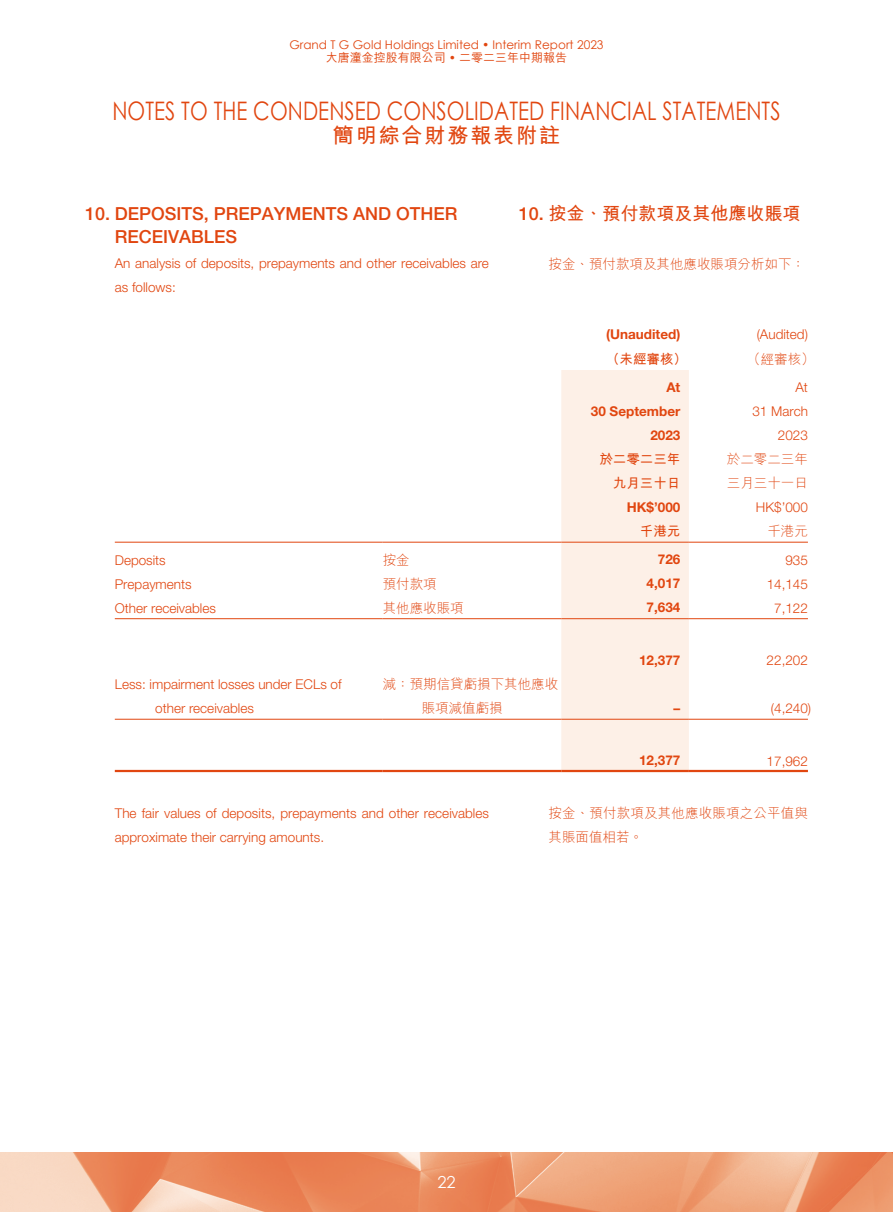
<style>
.page{position:relative;width:893px;height:1212px;background:#fff}
.page>*{position:absolute;margin:0;border:0;box-sizing:border-box;transform-origin:0 0}
.t1{font:25.5px "Century Gothic";letter-spacing:.005em;color:#e14610;scale:.8 1}
.t2{font:700 21px "M Hei HK";letter-spacing:.09em;color:#e14610}
.t3{font:500 18px/23.2px "Helvetica Neue LT Std";color:#e14610}
.t4{font:700 18px "M Hei HK";color:#e14610}
.t5{font:16.5px "Century Gothic";color:#fff}
.t6{font:300 13.5px/24px "Helvetica Neue LT Std";color:#e14610}
.t7{font:300 13.5px/24px "M Hei HK";color:#e14610}
.t8{font:700 13.5px "Helvetica Neue LT Std";color:#e14610}
.t9{font:700 13.5px/24px "M Hei HK";color:#e14610;text-align:right}
.t10{font:12px "Century Gothic";color:#e14610}
.t11{font:500 12px "M Hei HK";color:#e14610}
.s1{font-family:"Century Gothic";font-weight:400}
.s2{font-family:"Helvetica Neue LT Std";font-weight:500}
</style>
<div class="page">
<img style="left:0;top:1152px;width:893px;height:60px">
<div style="left:561px;top:370px;width:128px;height:48px;background:#fdf0e7"></div>
<div style="left:561px;top:418px;width:128px;height:352px;background:#fdf0e7"></div>
<hr style="left:115px;top:542px;width:268px;height:1px;background:#e14610">
<hr style="left:383px;top:542px;width:178px;height:1px;background:#e14610">
<hr style="left:561px;top:542px;width:128px;height:1px;background:#e14610">
<hr style="left:689px;top:542px;width:119px;height:1px;background:#e14610">
<hr style="left:115px;top:618px;width:268px;height:1px;background:#e14610">
<hr style="left:383px;top:618px;width:178px;height:1px;background:#e14610">
<hr style="left:561px;top:618px;width:128px;height:1px;background:#e14610">
<hr style="left:689px;top:618px;width:119px;height:1px;background:#e14610">
<hr style="left:115px;top:719px;width:268px;height:1px;background:#e14610">
<hr style="left:383px;top:719px;width:178px;height:1px;background:#e14610">
<hr style="left:561px;top:719px;width:128px;height:1px;background:#e14610">
<hr style="left:689px;top:719px;width:119px;height:1px;background:#e14610">
<hr style="left:115px;top:770px;width:268px;height:2px;background:#e14610">
<hr style="left:383px;top:770px;width:178px;height:2px;background:#e14610">
<hr style="left:561px;top:770px;width:128px;height:2px;background:#e14610">
<hr style="left:689px;top:770px;width:119px;height:2px;background:#e14610">
<p class="t10" style="left:289px;top:36px;width:316px">Grand T G Gold Holdings Limited • Interim Report 2023</p>
<p class="t11" style="left:326px;top:49px;width:243px">大唐潼金控股有限公司 <span class="s1">•</span> 二零二三年中期報告</p>
<h1 class="t1" style="left:112px;top:93px;width:837px">NOTES TO THE CONDENSED CONSOLIDATED FINANCIAL STATEMENTS</h1>
<h2 class="t2" style="left:333px;top:120px;width:229px">簡明綜合財務報表附註</h2>
<h3 class="t3" style="left:115px;top:202px;width:344px;text-indent:-30px">10. DEPOSITS, PREPAYMENTS AND OTHER<br>RECEIVABLES</h3>
<p class="t6" style="left:115px;top:251px;width:376px">An analysis of deposits, prepayments and other receivables are as follows:</p>
<h3 class="t4" style="left:519px;top:200px;width:283px"><span class="s2">10.</span> 按金、預付款項及其他應收賬項</h3>
<p class="t7" style="left:549px;top:252px;width:258px">按金、預付款項及其他應收賬項分析如下：</p>
<p class="t8" style="left:606px;top:326px;width:76px">(Unaudited)</p>
<p class="t6" style="left:757px;top:322px;width:53px">(Audited)</p>
<p class="t9" style="left:606px;top:346px;width:82px">（未經審核）</p>
<p class="t7" style="left:747px;top:347px;width:69px">（經審核）</p>
<p class="t8" style="left:666px;top:379px;width:15px">At</p>
<p class="t6" style="left:795px;top:375px;width:14px">At</p>
<p class="t8" style="left:591px;top:403px;width:91px">30 September</p>
<p class="t6" style="left:752px;top:399px;width:57px">31 March</p>
<p class="t8" style="left:650px;top:427px;width:32px">2023</p>
<p class="t6" style="left:778px;top:423px;width:32px">2023</p>
<p class="t9" style="left:599px;top:446px;width:82px">於二零二三年九月三十日</p>
<p class="t7" style="left:727px;top:447px;width:82px">於二零二三年三月三十一日</p>
<p class="t8" style="left:627px;top:499px;width:55px">HK$’000</p>
<p class="t6" style="left:756px;top:495px;width:54px">HK$’000</p>
<p class="t9" style="left:640px;top:518px;width:42px">千港元</p>
<p class="t7" style="left:767px;top:519px;width:42px">千港元</p>
<p class="t6" style="left:115px;top:548px;width:52px">Deposits</p>
<p class="t7" style="left:383px;top:548px;width:28px">按金</p>
<p class="t8" style="left:658px;top:551px;width:24px">726</p>
<p class="t6" style="left:785px;top:548px;width:24px">935</p>
<p class="t6" style="left:115px;top:572px;width:78px">Prepayments</p>
<p class="t7" style="left:383px;top:572px;width:55px">預付款項</p>
<p class="t8" style="left:647px;top:575px;width:35px">4,017</p>
<p class="t6" style="left:767px;top:572px;width:43px">14,145</p>
<p class="t6" style="left:115px;top:596px;width:103px">Other receivables</p>
<p class="t7" style="left:383px;top:596px;width:82px">其他應收賬項</p>
<p class="t8" style="left:647px;top:599px;width:35px">7,634</p>
<p class="t6" style="left:774px;top:596px;width:35px">7,122</p>
<p class="t6" style="left:155px;top:672px;width:188px;text-indent:-40px">Less: impairment losses under ECLs of other receivables</p>
<p class="t7" style="left:422px;top:672px;width:138px;text-indent:-39px">減：預期信貸虧損下其他應收賬項減值虧損</p>
<p class="t8" style="left:639px;top:652px;width:43px">12,377</p>
<p class="t6" style="left:767px;top:648px;width:43px">22,202</p>
<p class="t8" style="left:674px;top:700px;width:8px">–</p>
<p class="t6" style="left:771px;top:696px;width:42px">(4,240)</p>
<p class="t8" style="left:639px;top:752px;width:43px">12,377</p>
<p class="t6" style="left:767px;top:749px;width:43px">17,962</p>
<p class="t6" style="left:115px;top:801px;width:376px">The fair values of deposits, prepayments and other receivables approximate their carrying amounts.</p>
<p class="t7" style="left:549px;top:801px;width:261px">按金、預付款項及其他應收賬項之公平值與其賬面值相若。</p>
<p class="t5" style="left:437px;top:1170px;width:20px">22</p>
</div>
